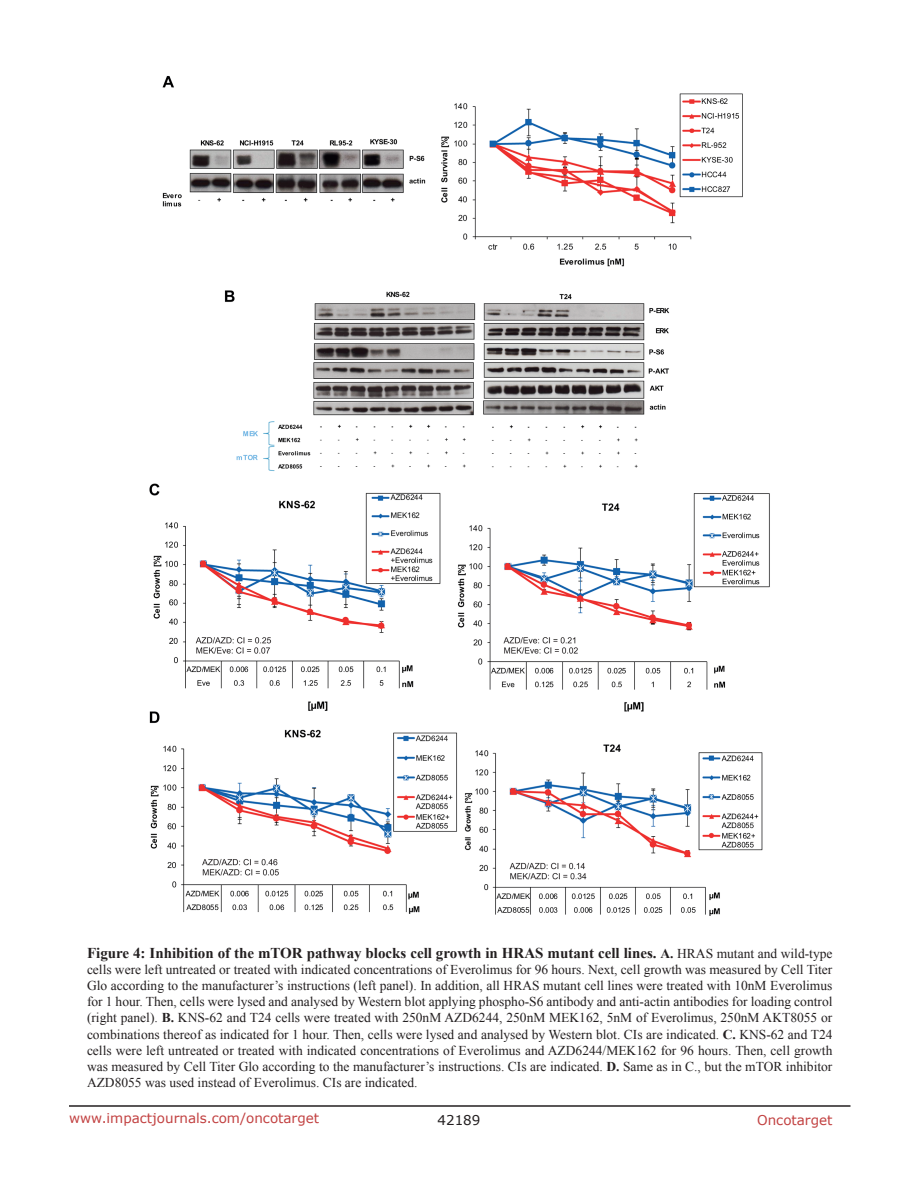
<style>
.page{position:relative;width:918px;height:1188px;background:#fff}
.page>*{position:absolute;margin:0;border:0;box-sizing:border-box;transform-origin:0 0}
.FigureText{font:700 15px "Times New Roman";color:#231f20}
.FigureText-2{font:13.5px/16.2px "Times New Roman";color:#231f20;text-align:justify}
.t1{font:13.5px "Verdana";color:#c24141}
.t2{font:13.5px "Verdana";color:#231f20}
.s1{font-size:13.5px}
.s2{font-weight:400;font-size:13.5px}
.s3{font-weight:700}
</style>
<div class="page">
<hr style="left:69px;top:1105px;width:781px;height:2px;background:#231f20">
<img style="left:149px;top:76px;width:621px;height:840px">
<p class="FigureText" style="left:87px;top:942px;width:747px">Figure 4: Inhibition of the mTOR pathway blocks cell growth in HRAS mutant cell lines. <span class="s1">A.</span> <span class="s2">HRAS mutant and wild-type</span></p>
<p class="FigureText-2" style="left:87px;top:961px;width:747px">cells were left untreated or treated with indicated concentrations of Everolimus for 96 hours. Next, cell growth was measured by Cell Titer Glo according to the manufacturer’s instructions (left panel). In addition, all HRAS mutant cell lines were treated with 10nM Everolimus for 1 hour. Then, cells were lysed and analysed by Western blot applying phospho-S6 antibody and anti-actin antibodies for loading control (right panel). <span class="s3">B.</span> KNS-62 and T24 cells were treated with 250nM AZD6244, 250nM MEK162, 5nM of Everolimus, 250nM AKT8055 or combinations thereof as indicated for 1 hour. Then, cells were lysed and analysed by Western blot. CIs are indicated. <span class="s3">C.</span> KNS-62 and T24 cells were left untreated or treated with indicated concentrations of Everolimus and AZD6244/MEK162 for 96 hours. Then, cell growth was measured by Cell Titer Glo according to the manufacturer’s instructions. CIs are indicated. <span class="s3">D.</span> Same as in C., but the mTOR inhibitor AZD8055 was used instead of Everolimus. CIs are indicated.</p>
<p class="t1" style="left:69px;top:1109px;width:252px">www.impactjournals.com/oncotarget</p>
<p class="t2" style="left:438px;top:1111px;width:44px">42189</p>
<p class="t1" style="left:757px;top:1111px;width:77px">Oncotarget</p>
</div>
